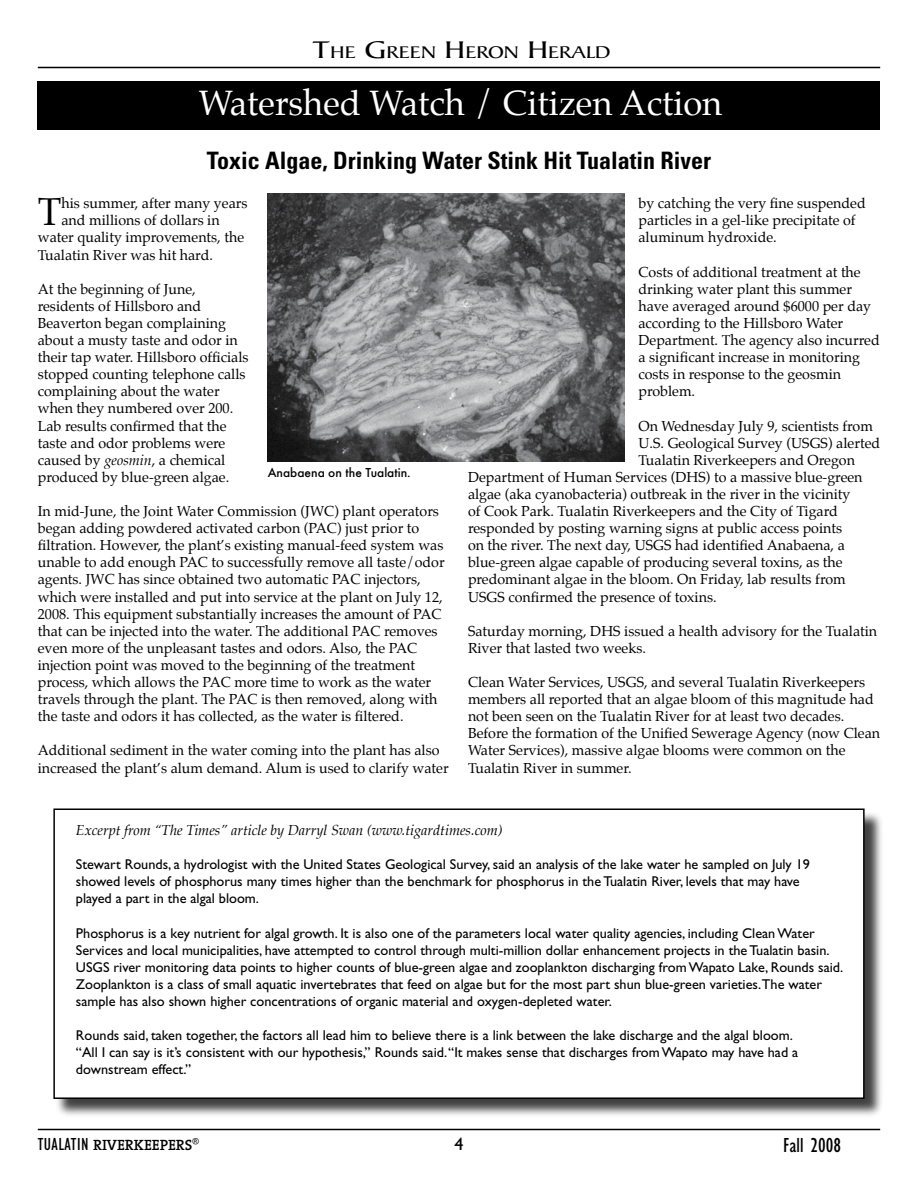
<style>
.page{position:relative;width:918px;height:1188px;background:#fff}
.page>*{position:absolute;margin:0;border:0;box-sizing:border-box;transform-origin:0 0}
.t1{font:38.7px "Palatino";color:#000}
.t2{font:34.5px "Palatino";color:#fff}
.t3{font:700 condensed 24px "Univers";color:#000}
.t4{font:condensed 21px "Gill Sans";color:#000}
.t5{font:18.15px "Baker Signet";color:#000;scale:1.27 1}
.t6{font:600 15px "The Serif";letter-spacing:-.005em;color:#000}
.t7{font:14.25px/17.1px "Palatino";color:#000}
.t8{font:14.25px/17.1px "Gill Sans";color:#000}
.t9{font:italic 14.25px "Palatino";color:#000}
.t10{font:500 13.5px "Futura T";color:#000}
.s1{font-size:25.95px}
.s2{font-style:italic}
.s3{font-family:"Gill Sans";font-weight:400;font-stretch:condensed;font-size:18px}
</style>
<div class="page">
<div style="left:38px;top:81px;width:842px;height:49px;background:#000"></div>
<div style="left:55px;top:810px;width:829px;height:309px;background:#000;opacity:.75"></div>
<div style="left:54px;top:809px;width:810px;height:289px;background:#fff"></div>
<div style="left:53px;top:808px;width:812px;height:291px;border:2px solid #000"></div>
<img style="left:267px;top:194px;width:358px;height:268px">
<hr style="left:38px;top:67px;width:842px;height:1px;background:#000">
<hr style="left:38px;top:1129px;width:842px;height:1px;background:#000">
<p class="t5" style="left:313px;top:42px;width:237px"><span class="s1">T</span>HE <span class="s1">G</span>REEN <span class="s1">H</span>ERON <span class="s1">H</span>ERALD</p>
<h2 class="t2" style="left:199px;top:81px;width:525px">Watershed Watch / Citizen Action</h2>
<h3 class="t3" style="left:207px;top:145px;width:506px">Toxic Algae, Drinking Water Stink Hit Tualatin River</h3>
<h1 class="t1" style="left:38px;top:187px;width:25px">T</h1>
<p class="t7" style="left:62px;top:196px;width:187px">his summer, after many years</p>
<p class="t7" style="left:62px;top:213px;width:160px">and millions of dollars in</p>
<p class="t7" style="left:38px;top:230px;width:208px">water quality improvements, the</p>
<p class="t7" style="left:38px;top:247px;width:177px">Tualatin River was hit hard.</p>
<p class="t7" style="left:38px;top:282px;width:212px">At the beginning of June, residents of Hillsboro and<br>Beaverton began complaining about a musty taste and odor in their tap water. Hillsboro officials stopped counting telephone calls complaining about the water when they numbered over 200.<br>Lab results confirmed that the taste and odor problems were caused by <span class="s2">geosmin</span>, a chemical produced by blue-green algae.</p>
<p class="t7" style="left:38px;top:504px;width:408px">In mid-June, the Joint Water Commission (JWC) plant operators began adding powdered activated carbon (PAC) just prior to filtration. However, the plant’s existing manual-feed system was unable to add enough PAC to successfully remove all taste/odor agents. JWC has since obtained two automatic PAC injectors, which were installed and put into service at the plant on July 12, 2008. This equipment substantially increases the amount of PAC that can be injected into the water. The additional PAC removes even more of the unpleasant tastes and odors. Also, the PAC injection point was moved to the beginning of the treatment process, which allows the PAC more time to work as the water travels through the plant. The PAC is then removed, along with the taste and odors it has collected, as the water is filtered.</p>
<p class="t7" style="left:38px;top:743px;width:412px">Additional sediment in the water coming into the plant has also increased the plant’s alum demand. Alum is used to clarify water</p>
<p class="t10" style="left:268px;top:465px;width:144px">Anabaena on the Tualatin.</p>
<p class="t7" style="left:639px;top:196px;width:229px">by catching the very fine suspended particles in a gel-like precipitate of aluminum hydroxide.</p>
<p class="t7" style="left:639px;top:264px;width:243px">Costs of additional treatment at the drinking water plant this summer have averaged around $6000 per day according to the Hillsboro Water<br>Department. The agency also incurred a significant increase in monitoring costs in response to the geosmin problem.</p>
<p class="t7" style="left:639px;top:418px;width:236px">On Wednesday July 9, scientists from</p>
<p class="t7" style="left:639px;top:435px;width:243px">U.S. Geological Survey (USGS) alerted</p>
<p class="t7" style="left:639px;top:453px;width:218px">Tualatin Riverkeepers and Oregon</p>
<p class="t7" style="left:468px;top:470px;width:396px">Department of Human Services (DHS) to a massive blue-green</p>
<p class="t7" style="left:468px;top:487px;width:384px">algae (aka cyanobacteria) outbreak in the river in the vicinity</p>
<p class="t7" style="left:468px;top:504px;width:371px">of Cook Park. Tualatin Riverkeepers and the City of Tigard</p>
<p class="t7" style="left:468px;top:521px;width:376px">responded by posting warning signs at public access points</p>
<p class="t7" style="left:468px;top:538px;width:378px">on the river. The next day, USGS had identified Anabaena, a</p>
<p class="t7" style="left:468px;top:555px;width:376px">blue-green algae capable of producing several toxins, as the</p>
<p class="t7" style="left:468px;top:572px;width:379px">predominant algae in the bloom. On Friday, lab results from</p>
<p class="t7" style="left:468px;top:589px;width:250px">USGS confirmed the presence of toxins.</p>
<p class="t7" style="left:468px;top:624px;width:411px">Saturday morning, DHS issued a health advisory for the Tualatin<br>River that lasted two weeks.</p>
<p class="t7" style="left:468px;top:675px;width:414px">Clean Water Services, USGS, and several Tualatin Riverkeepers members all reported that an algae bloom of this magnitude had not been seen on the Tualatin River for at least two decades.<br>Before the formation of the Unified Sewerage Agency (now Clean Water Services), massive algae blooms were common on the Tualatin River in summer.</p>
<p class="t9" style="left:76px;top:822px;width:428px">Excerpt from “The Times” article by Darryl Swan (www.tigardtimes.com)</p>
<p class="t8" style="left:76px;top:856px;width:736px">Stewart Rounds, a hydrologist with the United States Geological Survey, said an analysis of the lake water he sampled on July 19 showed levels of phosphorus many times higher than the benchmark for phosphorus in the Tualatin River, levels that may have played a part in the algal bloom.</p>
<p class="t8" style="left:76px;top:924px;width:769px">Phosphorus is a key nutrient for algal growth. It is also one of the parameters local water quality agencies, including Clean Water Services and local municipalities, have attempted to control through multi-million dollar enhancement projects in the Tualatin basin.<br>USGS river monitoring data points to higher counts of blue-green algae and zooplankton discharging from Wapato Lake, Rounds said.<br>Zooplankton is a class of small aquatic invertebrates that feed on algae but for the most part shun blue-green varieties.The water sample has also shown higher concentrations of organic material and oxygen-depleted water.</p>
<p class="t8" style="left:76px;top:1027px;width:724px">Rounds said, taken together, the factors all lead him to believe there is a link between the lake discharge and the algal bloom. “All I can say is it’s consistent with our hypothesis,” Rounds said. “It makes sense that discharges from Wapato may have had a downstream effect.”</p>
<p class="t6" style="left:38px;top:1135px;width:163px"><span class="s3">TUALATIN</span> RIVERKEEPERS<sup>®</sup></p>
<h3 class="t4" style="left:783px;top:1134px;width:59px">Fall 2008</h3>
</div>
